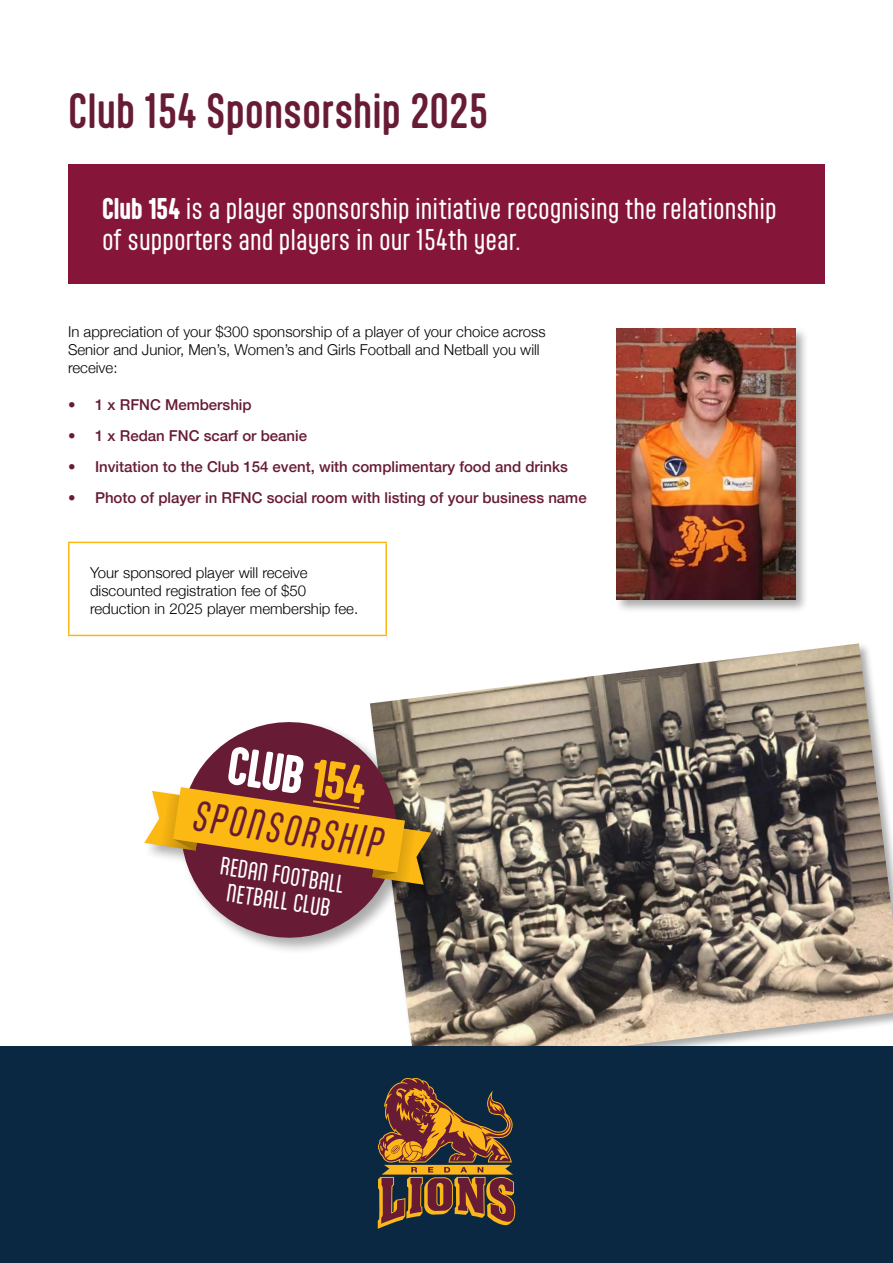
<style>
.page{position:relative;width:893px;height:1263px;background:#fff}
.page>*{position:absolute;margin:0;border:0;box-sizing:border-box;transform-origin:0 0}
.t1{font:700 45.6px "Aptly";color:#fff}
.t2{font:500 42px "Aptly";color:#671b35}
.t3{font:italic 36.45px "Aptly";color:#671b35}
.t4{font:25.5px/30.6px "Aptly";color:#fff}
.t5{font:21.6px/25.3px "Aptly";color:#fff;text-align:center}
.t6{font:300 15px/18px "Helvetica Neue";color:#000}
.t7{font:500 15px "Helvetica Neue";color:#671b35}
.s1{font-weight:700}
.s2{color:#fdb913}
</style>
<div class="page">
<img style="left:370px;top:643px;width:523px;height:404px">
<div style="left:143px;top:719px;width:305px;height:236px;background:#000;opacity:.33"></div>
<svg style="left:174px;top:714px;width:230px;height:231px;fill:#671b35"></svg>
<svg style="left:144px;top:787px;width:287px;height:98px;background:#c28638"></svg>
<div style="left:68px;top:164px;width:757px;height:120px;background:#86153a"></div>
<hr style="left:68px;top:543px;width:2px;height:92px;background:#fdb714">
<hr style="left:68px;top:542px;width:319px;height:1px;background:#fdb714">
<hr style="left:385px;top:543px;width:2px;height:92px;background:#fdb714">
<hr style="left:68px;top:635px;width:319px;height:1px;background:#fdb714">
<div style="left:614px;top:326px;width:195px;height:288px;background:#000;opacity:.33"></div>
<img style="left:617px;top:329px;width:178px;height:271px">
<div style="left:0;top:1047px;width:893px;height:216px;background:#0a2842"></div>
<svg style="left:377px;top:1078px;width:138px;height:151px"></svg>
<h2 class="t2" style="left:68px;top:85px;width:421px">Club 154 Sponsorship 2025</h2>
<h3 class="t4" style="left:102px;top:193px;width:676px"><span class="s1">Club 154</span> is a player sponsorship initiative recognising the relationship of supporters and players in our 154th year.</h3>
<p class="t6" style="left:68px;top:322px;width:479px">In appreciation of your $300 sponsorship of a player of your choice across<br>Senior and Junior, Men’s, Women’s and Girls Football and Netball you will receive:</p>
<p class="t7" style="left:68px;top:393px;width:185px">• 1 x RFNC Membership</p>
<p class="t7" style="left:68px;top:424px;width:241px">• 1 x Redan FNC scarf or beanie</p>
<p class="t7" style="left:68px;top:455px;width:501px">• Invitation to the Club 154 event, with complimentary food and drinks</p>
<p class="t7" style="left:68px;top:485px;width:520px">• Photo of player in RFNC social room with listing of your business name</p>
<p class="t6" style="left:90px;top:563px;width:270px">Your sponsored player will receive discounted registration fee of $50 reduction in 2025 player membership fee.</p>
<h1 class="t1" style="left:233px;top:736px;width:141px;rotate:9deg">CLUB <span class="s2">154</span></h1>
<h3 class="t3" style="left:197px;top:793px;width:194px;rotate:8deg">SPONSORSHIP</h3>
<h3 class="t5" style="left:222px;top:853px;width:127px;rotate:8deg">REDAN FOOTBALL<br>NETBALL CLUB</h3>
</div>
